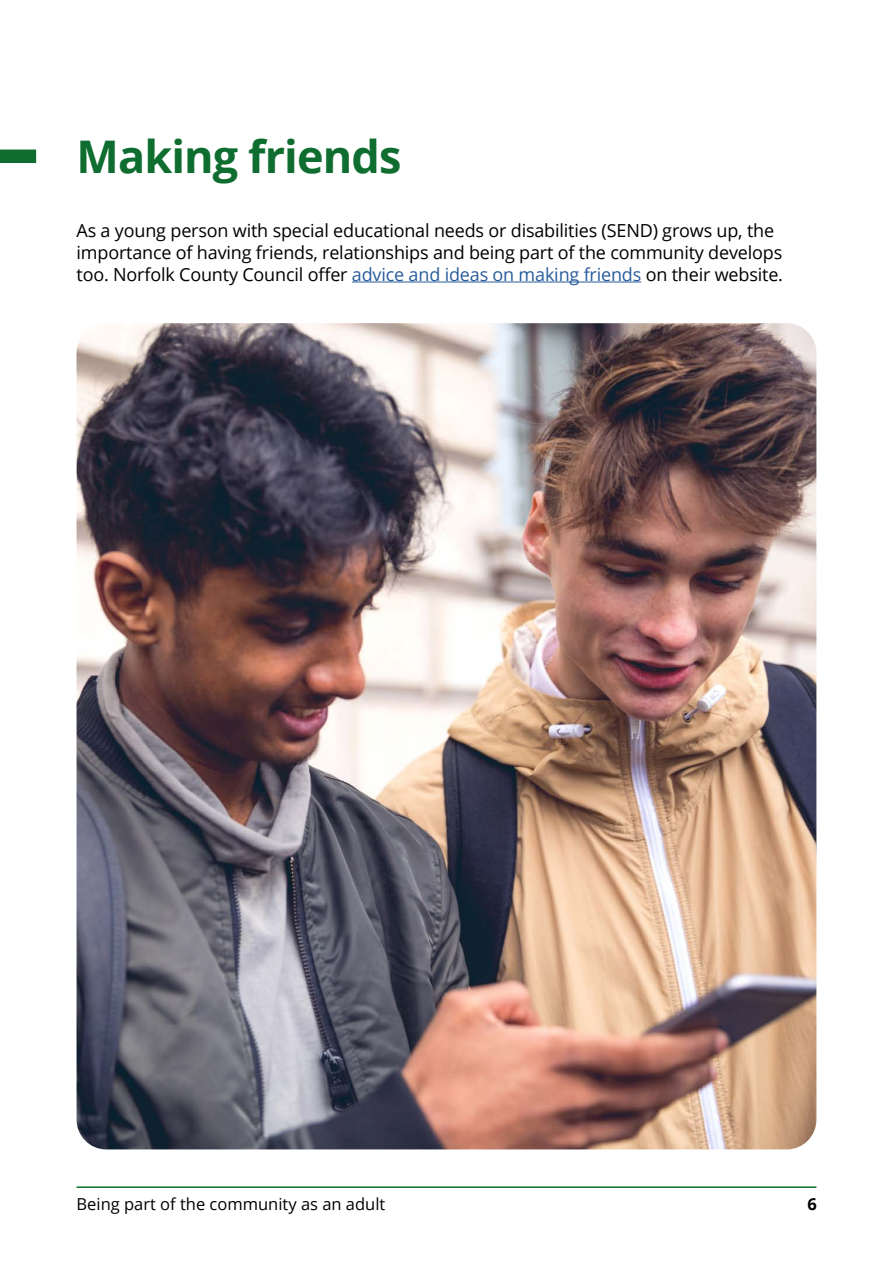
<style>
.page{position:relative;width:893px;height:1263px;background:#fff}
.page>*{position:absolute;margin:0;border:0;box-sizing:border-box;transform-origin:0 0}
.t1{font:700 45px "Open Sans";letter-spacing:-.02em;color:#0e6d2f}
.Body{font:18px/21.6px "Open Sans";letter-spacing:-.01em;color:#000}
.t2{font:16.5px "Open Sans";color:#000}
.t3{font:700 16.5px "Open Sans";color:#000}
.s1{color:#275b9b}
</style>
<div class="page">
<hr style="left:77px;top:1186px;width:739px;height:2px;background:#0e6d2f">
<hr style="left:352px;top:282px;width:289px;height:1px;background:#275b9b">
<div style="left:0;top:150px;width:36px;height:13px;background:#0e6d2f"></div>
<img style="left:77px;top:323px;width:739px;height:826px">
<h2 class="t1" style="left:77px;top:125px;width:326px">Making friends</h2>
<p class="Body" style="left:77px;top:220px;width:708px">As a young person with special educational needs or disabilities (SEND) grows up, the importance of having friends, relationships and being part of the community develops too. Norfolk County Council offer <span class="s1">advice and ideas on making friends</span> on their website.</p>
<p class="t2" style="left:77px;top:1192px;width:310px">Being part of the community as an adult</p>
<p class="t3" style="left:807px;top:1192px;width:11px">6</p>
</div>
